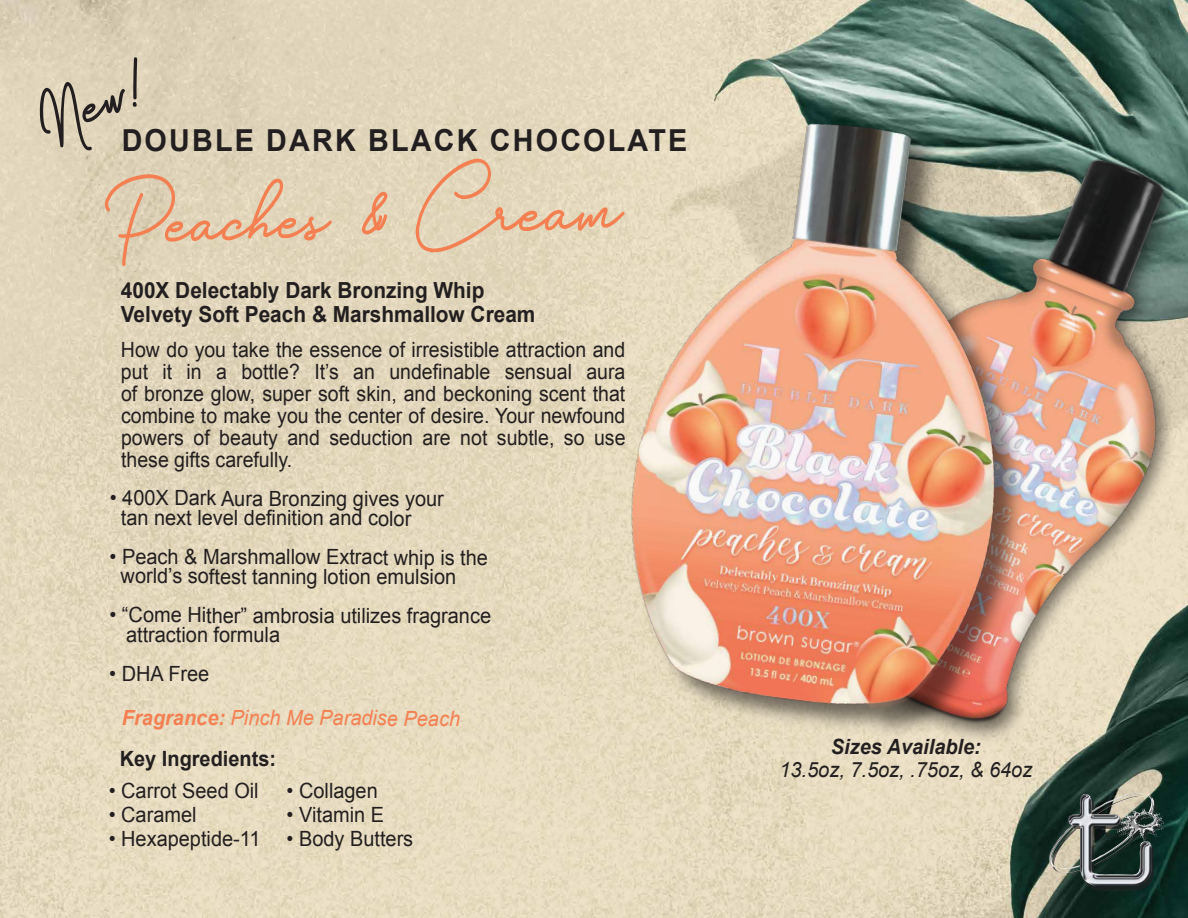
<style>
.page{position:relative;width:1188px;height:918px;background:#fff}
.page>*{position:absolute;margin:0;border:0;box-sizing:border-box;transform-origin:0 0}
.t1{font:102.6px "Dellux Script";color:#f48052;scale:.77 1}
.t2{font:700 30.3px "Arial";letter-spacing:.075em;color:#231f20;scale:.95 1}
.t3{font:700 22.2px/24px "Arial";color:#231f20;scale:.94 1}
.t4{font:21px/19.5px "Arial";color:#231f20;scale:.95 1}
.t5{font:21px/22.2px "Arial";color:#231f20;text-align:justify;scale:.93 1}
.t6{font:italic 21px/44.5px "Arial";color:#f48052;scale:.95 1}
.t7{font:italic 21px "Arial";color:#231f20;scale:.95 1}
.t8{font:700 21px "Arial";color:#231f20;scale:.95 1}
.t9{font:italic 700 21px "Arial";color:#231f20;scale:.95 1}
.s1{font-style:normal;color:#231f20}
.s2{font-weight:700}
</style>
<div class="page">
<img style="left:0;top:0;width:1188px;height:918px">
<svg style="left:361px;top:191px;width:27px;height:44px"></svg>
<svg style="left:415px;top:124px;width:134px;height:129px;background:#e3d0b4"></svg>
<svg style="left:40px;top:0;width:293px;height:267px;background:#dbcdb2"></svg>
<img style="left:1050px;top:821px;width:105px;height:70px">
<img style="left:1048px;top:821px;width:105px;height:65px">
<img style="left:670px;top:42px;width:518px;height:779px">
<img style="left:549px;top:59px;width:554px;height:709px">
<h2 class="t2" style="left:122px;top:120px;width:597px">DOUBLE DARK BLACK CHOCOLATE</h2>
<h1 class="t1" style="left:116px;top:167px;width:656px;rotate:-2deg">Peaches &amp; Cream</h1>
<p class="t3" style="left:121px;top:279px;width:443px">400X Delectably Dark Bronzing Whip<br>Velvety Soft Peach &amp; Marshmallow Cream</p>
<p class="t5" style="left:121px;top:338px;width:544px">How do you take the essence of irresistible attraction and put it in a bottle? It’s an undefinable sensual aura of bronze glow, super soft skin, and beckoning scent that combine to make you the center of desire. Your newfound powers of beauty and seduction are not subtle, so use these gifts carefully.</p>
<p class="t4" style="left:121px;top:489px;width:342px;text-indent:-11px">• 400X Dark Aura Bronzing gives your tan next level definition and color</p>
<p class="t4" style="left:121px;top:547px;width:388px;text-indent:-11px">• Peach &amp; Marshmallow Extract whip is the world’s softest tanning lotion emulsion</p>
<p class="t4" style="left:126px;top:606px;width:386px;text-indent:-17px">• “Come Hither” ambrosia utilizes fragrance attraction formula</p>
<p class="t6" style="left:122px;top:652px;width:358px;text-indent:-13px"><span class="s1">• DHA Free<br></span><span class="s2">Fragrance:</span> Pinch Me Paradise Peach</p>
<p class="t8" style="left:120px;top:745px;width:166px">Key Ingredients:</p>
<p class="t4" style="left:109px;top:781px;width:159px">• Carrot Seed Oil</p>
<p class="t4" style="left:109px;top:805px;width:94px">• Caramel</p>
<p class="t4" style="left:109px;top:829px;width:161px">• Hexapeptide-11</p>
<p class="t4" style="left:287px;top:781px;width:98px">• Collagen</p>
<p class="t4" style="left:287px;top:805px;width:104px">• Vitamin E</p>
<p class="t4" style="left:287px;top:829px;width:135px">• Body Butters</p>
<p class="t9" style="left:831px;top:733px;width:159px">Sizes Available:</p>
<p class="t7" style="left:779px;top:756px;width:268px">13.5oz, 7.5oz, .75oz, &amp; 64oz</p>
</div>
